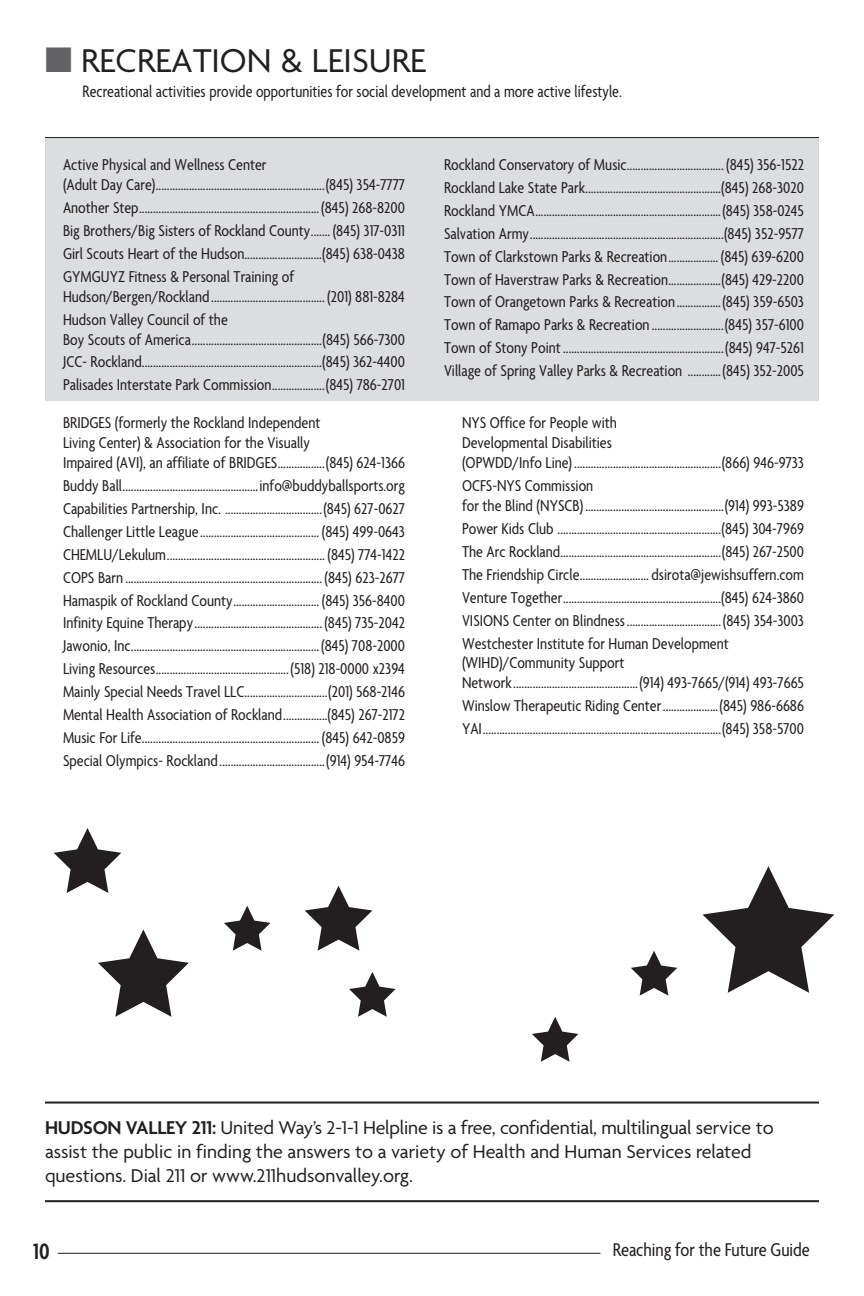
<style>
.page{position:relative;width:864px;height:1296px;background:#fff}
.page>*{position:absolute;margin:0;border:0;box-sizing:border-box;transform-origin:0 0}
.t1{font:35.6px "Agenda";color:#231f20}
.t2{font:600 condensed 24px "Agenda";color:#231f20}
.t3{font:20px/24px "Agenda";color:#231f20}
.t4{font:condensed 20px "Agenda";color:#231f20}
.t5{font:condensed 17.8px "Agenda";color:#231f20;scale:.95 1}
.t6{font:condensed 17px/22.8px "Agenda";color:#231f20}
.s1{color:#636366}
.s2{font-weight:600}
</style>
<div class="page">
<hr style="left:58px;top:1253px;width:542px;height:1px;background:#231f20">
<div style="left:45px;top:137px;width:774px;height:263px;background:#dcdddf"></div>
<hr style="left:45px;top:137px;width:774px;height:1px;background:#231f20">
<hr style="left:45px;top:1200px;width:774px;height:2px;background:#231f20">
<hr style="left:45px;top:1102px;width:774px;height:2px;background:#231f20">
<svg style="left:98px;top:930px;width:91px;height:87px"></svg>
<svg style="left:703px;top:866px;width:131px;height:127px"></svg>
<svg style="left:54px;top:828px;width:67px;height:65px"></svg>
<svg style="left:305px;top:886px;width:67px;height:65px"></svg>
<svg style="left:224px;top:906px;width:46px;height:45px"></svg>
<svg style="left:349px;top:972px;width:47px;height:45px"></svg>
<svg style="left:631px;top:951px;width:46px;height:45px"></svg>
<svg style="left:532px;top:1017px;width:46px;height:45px"></svg>
<h1 class="t1" style="left:45px;top:42px;width:382px"><span class="s1">■</span> RECREATION &amp; LEISURE</h1>
<p class="t5" style="left:83px;top:82px;width:569px">Recreational activities provide opportunities for social development and a more active lifestyle.</p>
<p class="t6" style="left:63px;top:156px;width:344px;line-height:20px">Active Physical and Wellness Center<br>(Adult Day Care).............................................................(845) 354-7777</p>
<p class="t6" style="left:63px;top:197px;width:344px;text-align:justify">Another Step................................................................. (845) 268-8200<br>Big Brothers/Big Sisters of Rockland County....... (845) 317-0311<br>Girl Scouts Heart of the Hudson............................(845) 638-0438<br>GYMGUYZ Fitness &amp; Personal Training of</p>
<p class="t6" style="left:63px;top:286px;width:344px">Hudson/Bergen/Rockland......................................... (201) 881-8284<br>Hudson Valley Council of the</p>
<p class="t6" style="left:63px;top:329px;width:344px;text-align:justify">Boy Scouts of America...............................................(845) 566-7300<br>JCC- Rockland.................................................................(845) 362-4400<br>Palisades Interstate Park Commission...................(845) 786-2701</p>
<p class="t6" style="left:63px;top:414px;width:344px;line-height:20px">BRIDGES (formerly the Rockland Independent<br>Living Center) &amp; Association for the Visually<br>Impaired (AVI), an affiliate of BRIDGES.................(845) 624-1366</p>
<p class="t6" style="left:63px;top:475px;width:344px;text-align:justify">Buddy Ball.................................................info@buddyballsports.org Capabilities Partnership, Inc. ...................................(845) 627-0627<br>Challenger Little League........................................... (845) 499-0643<br>CHEMLU/Lekulum......................................................... (845) 774-1422<br>COPS Barn ....................................................................... (845) 623-2677<br>Hamaspik of Rockland County............................... (845) 356-8400<br>Infinity Equine Therapy.............................................. (845) 735-2042<br>Jawonio, Inc....................................................................(845) 708-2000<br>Living Resources................................................(518) 218-0000 x2394<br>Mainly Special Needs Travel LLC..............................(201) 568-2146<br>Mental Health Association of Rockland................(845) 267-2172<br>Music For Life................................................................ (845) 642-0859<br>Special Olympics- Rockland......................................(914) 954-7746</p>
<p class="t6" style="left:444px;top:154px;width:362px;text-align:justify">Rockland Conservatory of Music................................... (845) 356-1522<br>Rockland Lake State Park.................................................(845) 268-3020<br>Rockland YMCA...................................................................(845) 358-0245<br>Salvation Army......................................................................(845) 352-9577<br>Town of Clarkstown Parks &amp; Recreation.................. (845) 639-6200<br>Town of Haverstraw Parks &amp; Recreation...................(845) 429-2200<br>Town of Orangetown Parks &amp; Recreation................(845) 359-6503<br>Town of Ramapo Parks &amp; Recreation ..........................(845) 357-6100<br>Town of Stony Point..........................................................(845) 947-5261<br>Village of Spring Valley Parks &amp; Recreation ............(845) 352-2005</p>
<p class="t6" style="left:462px;top:414px;width:344px;line-height:20px">NYS Office for People with<br>Developmental Disabilities<br>(OPWDD/Info Line) .....................................................(866) 946-9733</p>
<p class="t6" style="left:462px;top:477px;width:344px;line-height:20px">OCFS-NYS Commission<br>for the Blind (NYSCB) ..................................................(914) 993-5389</p>
<p class="t6" style="left:462px;top:518px;width:344px;text-align:justify">Power Kids Club ...........................................................(845) 304-7969<br>The Arc Rockland..........................................................(845) 267-2500<br>The Friendship Circle......................... dsirota@jewishsuffern.com Venture Together.........................................................(845) 624-3860<br>VISIONS Center on Blindness..................................(845) 354-3003<br>Westchester Institute for Human Development</p>
<p class="t6" style="left:462px;top:654px;width:343px;line-height:20px">(WIHD)/Community Support<br>Network.............................................(914) 493-7665/(914) 493-7665</p>
<p class="t6" style="left:462px;top:696px;width:344px">Winslow Therapeutic Riding Center....................(845) 986-6686<br>YAI......................................................................................(845) 358-5700</p>
<p class="t3" style="left:45px;top:1117px;width:730px"><span class="s2">HUDSON VALLEY 211:</span> United Way’s 2-1-1 Helpline is a free, confidential, multilingual service to assist the public in finding the answers to a variety of Health and Human Services related questions. Dial 211 or www.211hudsonvalley.org.</p>
<h2 class="t2" style="left:33px;top:1239px;width:18px">10</h2>
<p class="t4" style="left:613px;top:1239px;width:199px">Reaching for the Future Guide</p>
</div>
